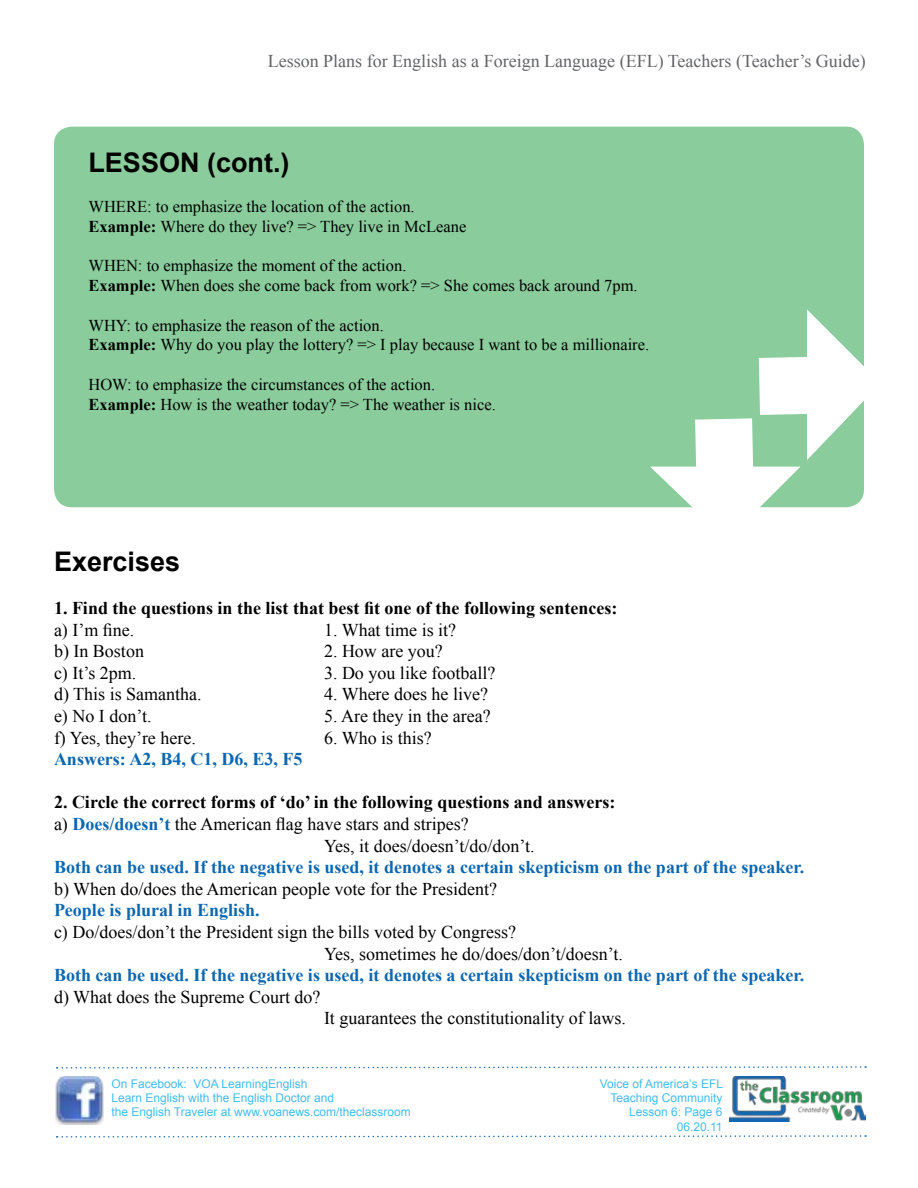
<style>
.page{position:relative;width:918px;height:1188px;background:#fff}
.page>*{position:absolute;margin:0;border:0;box-sizing:border-box;transform-origin:0 0}
.t1{font:700 27px "Arial";color:#000}
.t2{font:18px/21.6px "Times New Roman";color:#000}
.t3{font:700 18px "Times New Roman";color:#0c67b1}
.t4{font:700 18px "Times New Roman";color:#000}
.t5{font:18px "Times New Roman";color:#636467}
.t6{font:16.5px/19.8px "Times New Roman";color:#000}
.t7{font:12px/14.4px "Arial";color:#42bdee;text-align:right}
.s1{font-weight:700}
.s2{font-weight:700;color:#0c67b1}
</style>
<div class="page">
<img style="left:729px;top:1076px;width:137px;height:46px">
<svg style="left:57px;top:1066px;width:809px;height:3px"></svg>
<img style="left:56px;top:1076px;width:48px;height:48px">
<svg style="left:57px;top:1135px;width:809px;height:3px"></svg>
<div style="left:54px;top:127px;width:810px;height:380px;background:#8acc9c;border-radius:18px"></div>
<svg style="left:650px;top:310px;width:214px;height:198px"></svg>
<p class="t5" style="left:268px;top:49px;width:600px">Lesson Plans for English as a Foreign Language (EFL) Teachers (Teacher’s Guide)</p>
<h1 class="t1" style="left:88px;top:145px;width:203px">LESSON (cont.)</h1>
<p class="t6" style="left:88px;top:196px;width:379px">WHERE: to emphasize the location of the action.<br><span class="s1">Example:</span> Where do they live? =&gt; They live in McLeane</p>
<p class="t6" style="left:88px;top:255px;width:551px">WHEN: to emphasize the moment of the action.<br><span class="s1">Example:</span> When does she come back from work? =&gt; She comes back around 7pm.</p>
<p class="t6" style="left:88px;top:315px;width:562px">WHY: to emphasize the reason of the action.<br><span class="s1">Example:</span> Why do you play the lottery? =&gt; I play because I want to be a millionaire.</p>
<p class="t6" style="left:88px;top:374px;width:409px">HOW: to emphasize the circumstances of the action.<br><span class="s1">Example:</span> How is the weather today? =&gt; The weather is nice.</p>
<h1 class="t1" style="left:54px;top:543px;width:128px">Exercises</h1>
<p class="t4" style="left:54px;top:596px;width:565px">1. Find the questions in the list that best fit one of the following sentences:</p>
<p class="t2" style="left:54px;top:619px;width:82px">a) I’m fine.</p>
<p class="t2" style="left:324px;top:619px;width:134px">1. What time is it?</p>
<p class="t2" style="left:54px;top:640px;width:91px">b) In Boston</p>
<p class="t2" style="left:324px;top:640px;width:120px">2. How are you?</p>
<p class="t2" style="left:54px;top:662px;width:84px">c) It’s 2pm.</p>
<p class="t2" style="left:324px;top:662px;width:173px">3. Do you like football?</p>
<p class="t2" style="left:54px;top:683px;width:149px">d) This is Samantha.</p>
<p class="t2" style="left:324px;top:683px;width:166px">4. Where does he live?</p>
<p class="t2" style="left:54px;top:705px;width:99px">e) No I don’t.</p>
<p class="t2" style="left:324px;top:705px;width:168px">5. Are they in the area?</p>
<p class="t2" style="left:54px;top:727px;width:143px">f) Yes, they’re here.</p>
<p class="t2" style="left:324px;top:727px;width:109px">6. Who is this?</p>
<p class="t3" style="left:54px;top:747px;width:250px">Answers: A2, B4, C1, D6, E3, F5</p>
<p class="t4" style="left:54px;top:790px;width:563px">2. Circle the correct forms of ‘do’ in the following questions and answers:</p>
<p class="t2" style="left:54px;top:813px;width:416px">a) <span class="s2">Does/doesn’t</span> the American flag have stars and stripes?</p>
<p class="t2" style="left:324px;top:835px;width:212px">Yes, it does/doesn’t/do/don’t.</p>
<p class="t3" style="left:54px;top:855px;width:752px">Both can be used. If the negative is used, it denotes a certain skepticism on the part of the speaker.</p>
<p class="t2" style="left:54px;top:878px;width:445px">b) When do/does the American people vote for the President?</p>
<p class="t3" style="left:54px;top:898px;width:207px">People is plural in English.</p>
<p class="t2" style="left:324px;top:921px;width:301px;text-indent:-270px">c) Do/does/don’t the President sign the bills voted by Congress?<br>Yes, sometimes he do/does/don’t/doesn’t.</p>
<p class="t3" style="left:54px;top:963px;width:752px">Both can be used. If the negative is used, it denotes a certain skepticism on the part of the speaker.</p>
<p class="t2" style="left:54px;top:986px;width:268px">d) What does the Supreme Court do?</p>
<p class="t2" style="left:324px;top:1007px;width:303px">It guarantees the constitutionality of laws.</p>
<p class="t7" style="left:111px;top:1076px;width:301px;text-align:left">On Facebook: VOA LearningEnglish<br>Learn English with the English Doctor and<br>the English Traveler at www.voanews.com/theclassroom</p>
<p class="t7" style="left:600px;top:1076px;width:125px">Voice of America’s EFL<br>Teaching Community<br>Lesson 6: Page 6<br>06.20.11</p>
</div>
